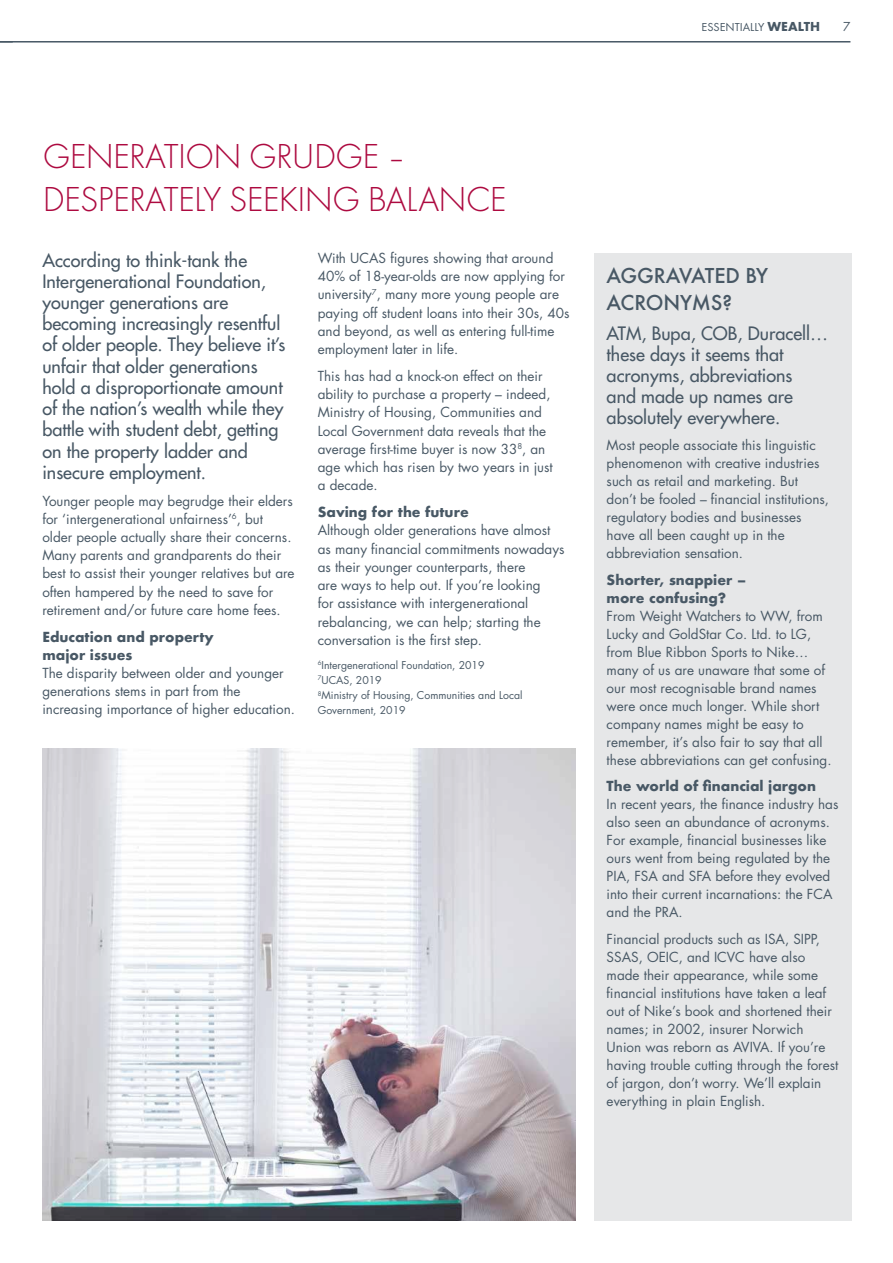
<style>
.page{position:relative;width:893px;height:1263px;background:#fff}
.page>*{position:absolute;margin:0;border:0;box-sizing:border-box;transform-origin:0 0}
.t1{font:300 36px/43.2px "Futura T";letter-spacing:-.02em;color:#ad0a40}
.t2{font:500 22.5px/27px "Futura T";letter-spacing:-.005em;color:#485865}
.t3{font:18px/21.1px "Futura";color:#485865}
.t4{font:13.5px/18px "Futura";color:#485865}
.t5{font:700 13.5px/18.1px "Futura";color:#485865}
.t6{font:12px "Futura T";color:#485865}
.t7{font:12px "Futura";color:#485865}
.t8{font:10.5px/15.3px "Futura";color:#485865}
.s1{font-family:"Futura";font-weight:700}
</style>
<div class="page">
<hr style="left:0;top:41px;width:850px;height:2px;background:#485865">
<svg style="left:0;top:42px;width:13px;height:1px"></svg>
<img style="left:43px;top:748px;width:532px;height:472px">
<div style="left:594px;top:253px;width:257px;height:967px;background:#e6e7e8"></div>
<p class="t6" style="left:701px;top:20px;width:120px">ESSENTIALLY <span class="s1">WEALTH</span></p>
<p class="t7" style="left:843px;top:18px;width:9px">7</p>
<h1 class="t1" style="left:43px;top:134px;width:465px">GENERATION GRUDGE –<br>DESPERATELY SEEKING BALANCE</h1>
<p class="t3" style="left:42px;top:249px;width:245px">According to think-tank the<br>Intergenerational Foundation, younger generations are becoming increasingly resentful of older people. They believe it’s unfair that older generations hold a disproportionate amount of the nation’s wealth while they battle with student debt, getting on the property ladder and insecure employment.</p>
<p class="t4" style="left:42px;top:491px;width:254px">Younger people may begrudge their elders for ‘intergenerational unfairness’<sup>6</sup>, but older people actually share their concerns.<br>Many parents and grandparents do their best to assist their younger relatives but are often hampered by the need to save for retirement and/or future care home fees.</p>
<p class="t5" style="left:42px;top:627px;width:173px">Education and property major issues</p>
<p class="t4" style="left:42px;top:664px;width:254px">The disparity between older and younger generations stems in part from the increasing importance of higher education.</p>
<p class="t4" style="left:318px;top:248px;width:253px">With UCAS figures showing that around 40% of 18-year-olds are now applying for university<sup>7</sup>, many more young people are paying off student loans into their 30s, 40s and beyond, as well as entering full-time employment later in life.</p>
<p class="t4" style="left:318px;top:367px;width:237px">This has had a knock-on effect on their ability to purchase a property – indeed, Ministry of Housing, Communities and Local Government data reveals that the average first-time buyer is now 33<sup>8</sup>, an age which has risen by two years in just a decade.</p>
<p class="t5" style="left:318px;top:503px;width:153px">Saving for the future</p>
<p class="t4" style="left:318px;top:521px;width:248px">Although older generations have almost as many financial commitments nowadays as their younger counterparts, there<br>are ways to help out. If you’re looking<br>for assistance with intergenerational rebalancing, we can help; starting the conversation is the first step.</p>
<p class="t8" style="left:318px;top:657px;width:206px"><sup>6</sup>Intergenerational Foundation, 2019<br><sup>7</sup>UCAS, 2019<br><sup>8</sup>Ministry of Housing, Communities and Local<br>Government, 2019</p>
<h2 class="t2" style="left:607px;top:262px;width:163px">AGGRAVATED BY<br>ACRONYMS?</h2>
<h3 class="t3" style="left:607px;top:322px;width:223px">ATM, Bupa, COB, Duracell… these days it seems that acronyms, abbreviations<br>and made up names are absolutely everywhere.</h3>
<p class="t4" style="left:607px;top:436px;width:224px">Most people associate this linguistic phenomenon with creative industries such as retail and marketing. But don’t be fooled – financial institutions, regulatory bodies and businesses have all been caught up in the abbreviation sensation.</p>
<p class="t5" style="left:607px;top:570px;width:141px">Shorter, snappier – more confusing?</p>
<p class="t4" style="left:607px;top:606px;width:226px">From Weight Watchers to WW, from Lucky and GoldStar Co. Ltd. to LG, from Blue Ribbon Sports to Nike… many of us are unaware that some of our most recognisable brand names were once much longer. While short company names might be easy to remember, it’s also fair to say that all these abbreviations can get confusing.</p>
<p class="t5" style="left:607px;top:777px;width:211px">The world of financial jargon</p>
<p class="t4" style="left:607px;top:795px;width:233px">In recent years, the finance industry has also seen an abundance of acronyms.<br>For example, financial businesses like ours went from being regulated by the PIA, FSA and SFA before they evolved into their current incarnations: the FCA and the PRA.</p>
<p class="t4" style="left:607px;top:929px;width:233px">Financial products such as ISA, SIPP, SSAS, OEIC, and ICVC have also made their appearance, while some financial institutions have taken a leaf out of Nike’s book and shortened their names; in 2002, insurer Norwich Union was reborn as AVIVA. If you’re having trouble cutting through the forest of jargon, don’t worry. We’ll explain everything in plain English.</p>
</div>
